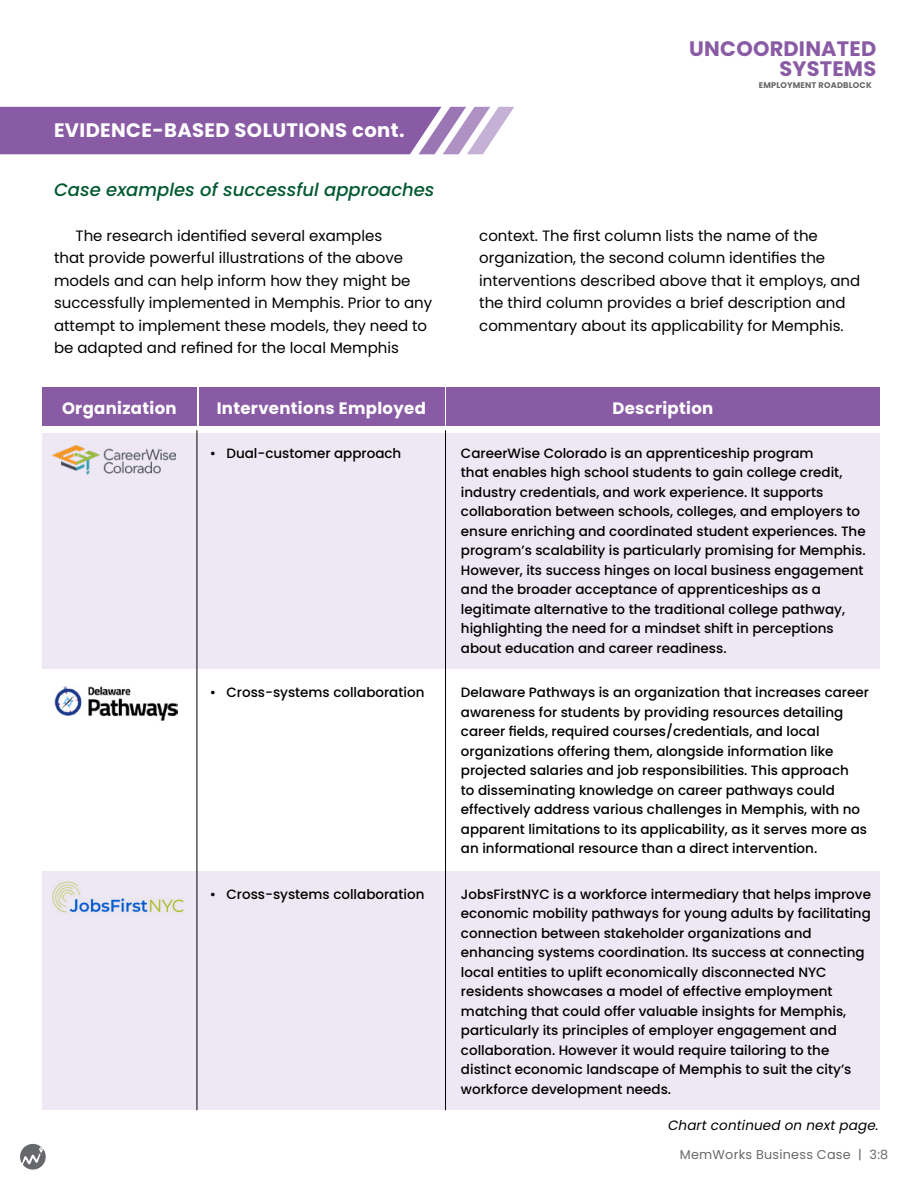
<style>
.page{position:relative;width:918px;height:1188px;background:#fff}
.page>*{position:absolute;margin:0;border:0;box-sizing:border-box;transform-origin:0 0}
.t1{font:700 21px/20px "Poppins";letter-spacing:.01em;color:#8a5ba5;text-align:right}
.t2{font:700 19.5px "Poppins";letter-spacing:.02em;color:#fff}
.t3{font:italic 500 18px "Poppins";color:#005930}
.t4{font:700 16.5px "Poppins";letter-spacing:.02em;color:#fff}
.t5{font:15px/22.5px "Poppins";color:#000}
.t6{font:500 13.5px/19.5px "Poppins";color:#000}
.t7{font:italic 13.5px "Poppins";letter-spacing:.01em;color:#000}
.t8{font:12.75px "Poppins";letter-spacing:.02em;color:#67686b}
.t9{font:700 8.25px "Poppins";letter-spacing:.02em;color:#67686b}
</style>
<div class="page">
<div style="left:42px;top:388px;width:155px;height:38px;background:#8a5ba5"></div>
<div style="left:199px;top:388px;width:245px;height:38px;background:#8a5ba5"></div>
<div style="left:446px;top:388px;width:434px;height:38px;background:#8a5ba5"></div>
<div style="left:42px;top:433px;width:838px;height:236px;background:#ede8f3"></div>
<div style="left:42px;top:871px;width:838px;height:239px;background:#ede8f3"></div>
<hr style="left:197px;top:430px;width:1px;height:680px;background:#000">
<hr style="left:445px;top:430px;width:1px;height:680px;background:#000">
<svg style="left:0;top:107px;width:514px;height:47px;background:#966cae"></svg>
<img style="left:52px;top:445px;width:123px;height:30px">
<img style="left:54px;top:687px;width:124px;height:34px">
<img style="left:52px;top:881px;width:132px;height:32px">
<svg style="left:20px;top:1144px;width:26px;height:26px"></svg>
<svg style="left:21px;top:1147px;width:22px;height:19px"></svg>
<h2 class="t2" style="left:54px;top:119px;width:352px">EVIDENCE-BASED SOLUTIONS cont.</h2>
<h1 class="t1" style="left:689px;top:39px;width:188px">UNCOORDINATED<br>SYSTEMS</h1>
<p class="t9" style="left:759px;top:80px;width:114px">EMPLOYMENT ROADBLOCK</p>
<h3 class="t3" style="left:54px;top:179px;width:382px">Case examples of successful approaches</h3>
<p class="t5" style="left:54px;top:224px;width:380px;text-indent:22px">The research identified several examples<br>that provide powerful illustrations of the above models and can help inform how they might be successfully implemented in Memphis. Prior to any attempt to implement these models, they need to be adapted and refined for the local Memphis</p>
<p class="t5" style="left:479px;top:224px;width:383px">context. The first column lists the name of the organization, the second column identifies the interventions described above that it employs, and the third column provides a brief description and commentary about its applicability for Memphis.</p>
<p class="t4" style="left:62px;top:398px;width:116px">Organization</p>
<p class="t4" style="left:217px;top:398px;width:211px">Interventions Employed</p>
<p class="t4" style="left:612px;top:398px;width:102px">Description</p>
<p class="t6" style="left:210px;top:443px;width:193px">• Dual-customer approach</p>
<p class="t6" style="left:461px;top:443px;width:406px">CareerWise Colorado is an apprenticeship program<br>that enables high school students to gain college credit, industry credentials, and work experience. It supports collaboration between schools, colleges, and employers to ensure enriching and coordinated student experiences. The program’s scalability is particularly promising for Memphis.<br>However, its success hinges on local business engagement and the broader acceptance of apprenticeships as a legitimate alternative to the traditional college pathway, highlighting the need for a mindset shift in perceptions about education and career readiness.</p>
<p class="t6" style="left:210px;top:683px;width:216px">• Cross-systems collaboration</p>
<p class="t6" style="left:210px;top:884px;width:216px">• Cross-systems collaboration</p>
<p class="t6" style="left:461px;top:683px;width:409px">Delaware Pathways is an organization that increases career awareness for students by providing resources detailing career fields, required courses/credentials, and local organizations offering them, alongside information like projected salaries and job responsibilities. This approach<br>to disseminating knowledge on career pathways could effectively address various challenges in Memphis, with no apparent limitations to its applicability, as it serves more as an informational resource than a direct intervention.</p>
<p class="t6" style="left:461px;top:884px;width:412px">JobsFirstNYC is a workforce intermediary that helps improve economic mobility pathways for young adults by facilitating connection between stakeholder organizations and enhancing systems coordination. Its success at connecting local entities to uplift economically disconnected NYC residents showcases a model of effective employment matching that could offer valuable insights for Memphis, particularly its principles of employer engagement and collaboration. However it would require tailoring to the distinct economic landscape of Memphis to suit the city’s workforce development needs.</p>
<p class="t7" style="left:668px;top:1118px;width:212px">Chart continued on next page.</p>
<p class="t8" style="left:680px;top:1148px;width:210px">MemWorks Business Case | 3:8</p>
</div>
